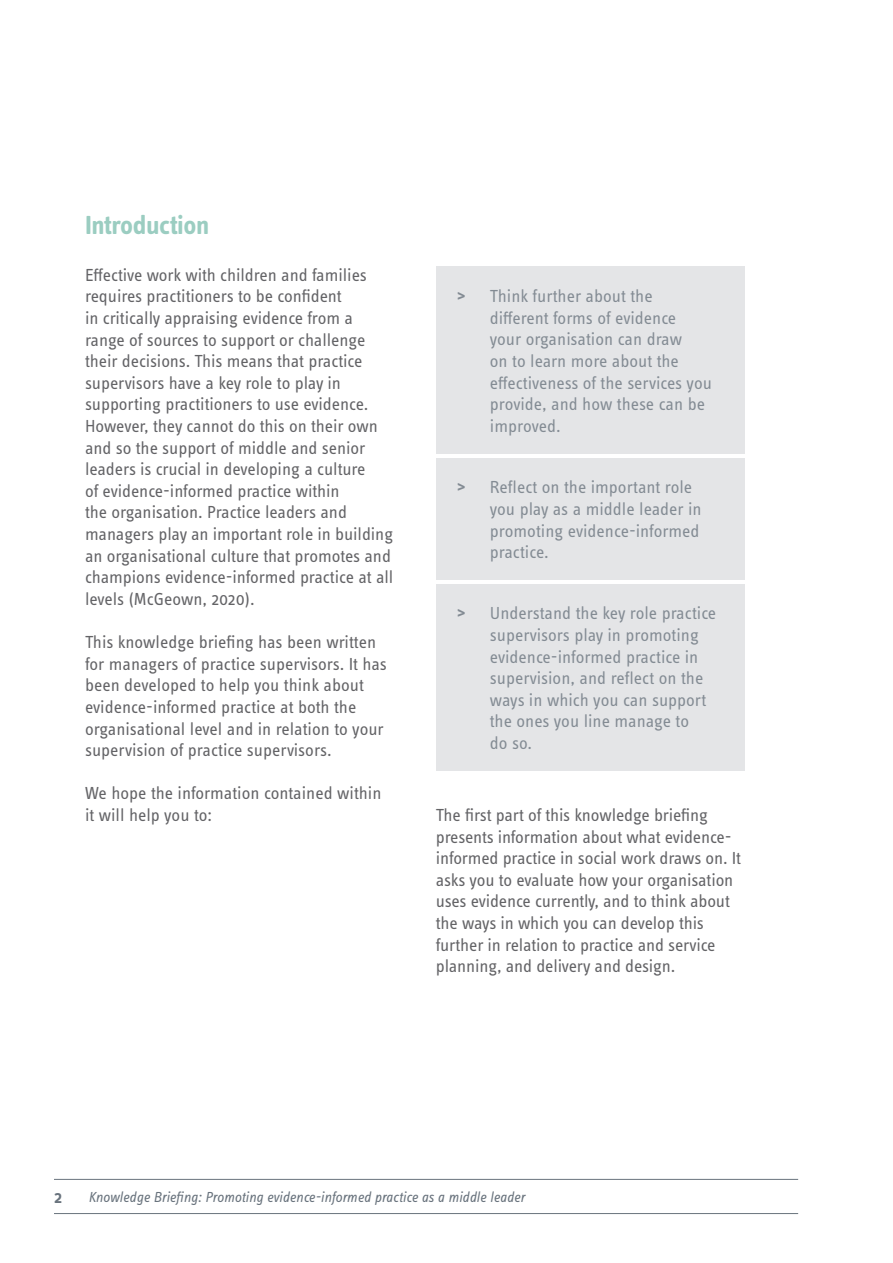
<style>
.page{position:relative;width:893px;height:1263px;background:#fff}
.page>*{position:absolute;margin:0;border:0;box-sizing:border-box;transform-origin:0 0}
.KB_Main_Heading{font:700 27px "Info Text Pro";letter-spacing:-.015em;color:#9bcdc1}
.PSDP_body_text{font:18px/21.6px "Info Text Pro";letter-spacing:-.005em;color:#636366}
.t1{font:18px/21.6px "Info Text Pro";color:#78818a}
.t2{font:600 18px "Info Text Pro";color:#69737d}
.t3{font:italic 15px "Info Text Pro";color:#69737d}
.s1{font-weight:700}
</style>
<div class="page">
<hr style="left:54px;top:1213px;width:744px;height:1px;background:#69737d">
<hr style="left:54px;top:1179px;width:744px;height:1px;background:#69737d">
<div style="left:436px;top:267px;width:308px;height:187px;background:#e1e3e5"></div>
<div style="left:436px;top:458px;width:308px;height:121px;background:#e1e3e5"></div>
<div style="left:436px;top:584px;width:308px;height:186px;background:#e1e3e5"></div>
<p class="KB_Main_Heading" style="left:85px;top:209px;width:126px">Introduction</p>
<p class="PSDP_body_text" style="left:85px;top:264px;width:310px">Effective work with children and families requires practitioners to be confident<br>in critically appraising evidence from a range of sources to support or challenge their decisions. This means that practice supervisors have a key role to play in supporting practitioners to use evidence.<br>However, they cannot do this on their own and so the support of middle and senior leaders is crucial in developing a culture<br>of evidence-informed practice within<br>the organisation. Practice leaders and managers play an important role in building an organisational culture that promotes and champions evidence-informed practice at all levels (McGeown, 2020).</p>
<p class="PSDP_body_text" style="left:85px;top:631px;width:303px">This knowledge briefing has been written for managers of practice supervisors. It has been developed to help you think about evidence-informed practice at both the organisational level and in relation to your supervision of practice supervisors.</p>
<p class="PSDP_body_text" style="left:85px;top:782px;width:298px">We hope the information contained within it will help you to:</p>
<p class="t1" style="left:490px;top:285px;width:224px;text-indent:-33px"><span class="s1">&gt;</span> Think further about the different forms of evidence your organisation can draw<br>on to learn more about the effectiveness of the services you provide, and how these can be improved.</p>
<p class="t1" style="left:490px;top:476px;width:213px;text-indent:-33px"><span class="s1">&gt;</span> Reflect on the important role you play as a middle leader in promoting evidence-informed practice.</p>
<p class="t1" style="left:490px;top:602px;width:228px;text-indent:-33px"><span class="s1">&gt;</span> Understand the key role practice supervisors play in promoting evidence-informed practice in supervision, and reflect on the ways in which you can support the ones you line manage to<br>do so.</p>
<p class="PSDP_body_text" style="left:436px;top:804px;width:307px">The first part of this knowledge briefing presents information about what evidence&shy;informed practice in social work draws on. It asks you to evaluate how your organisation uses evidence currently, and to think about the ways in which you can develop this further in relation to practice and service planning, and delivery and design.</p>
<p class="t2" style="left:54px;top:1186px;width:10px">2</p>
<p class="t3" style="left:88px;top:1188px;width:438px">Knowledge Briefing: Promoting evidence-informed practice as a middle leader</p>
</div>
